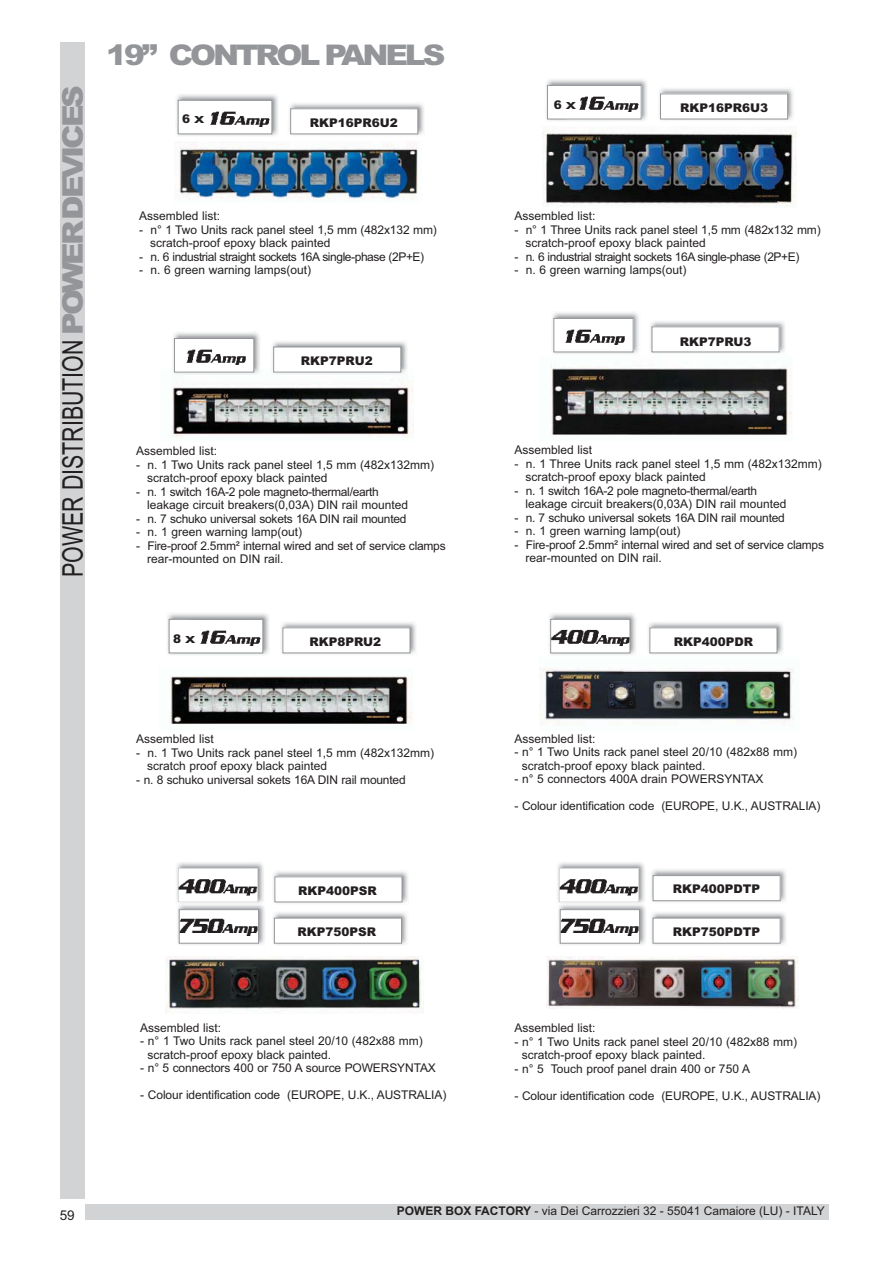
<style>
.page{position:relative;width:893px;height:1263px;background:#fff}
.page>*{position:absolute;margin:0;border:0;box-sizing:border-box;transform-origin:0 0}
.t1{font:28.5px "Arial";color:#231f20;scale:.75 1}
.t2{font:900 28.5px "Arial";letter-spacing:-.1em;color:#939598;scale:1.1 1}
.t3{font:13.5px "Arial";color:#231f20}
.t4{font:12px/13.5px "Arial";color:#231f20}
.t5{font:12px/13.5px "Arial";letter-spacing:-.02em;color:#231f20}
.t6{font:12px "Arial";letter-spacing:-.035em;color:#231f20}
.t7{font:900 12px "Arial";color:#231f20}
.s1{font-weight:900;color:#939598}
.s2{font-weight:700;font-size:13.5px}
.s3{font-weight:700}
</style>
<div class="page">
<div style="left:60px;top:42px;width:25px;height:1157px;background:#d1d3d4"></div>
<div style="left:85px;top:1204px;width:744px;height:16px;background:#d1d3d4"></div>
<img style="left:543px;top:130px;width:253px;height:77px">
<img style="left:172px;top:379px;width:242px;height:58px">
<img style="left:540px;top:668px;width:254px;height:57px">
<img style="left:547px;top:957px;width:252px;height:52px">
<img style="left:165px;top:956px;width:256px;height:57px">
<img style="left:170px;top:676px;width:242px;height:48px">
<img style="left:551px;top:366px;width:241px;height:70px">
<img style="left:549px;top:613px;width:87px;height:42px">
<img style="left:552px;top:621px;width:76px;height:30px">
<div style="left:550px;top:619px;width:80px;height:34px;border:1px solid #939598"></div>
<img style="left:176px;top:862px;width:88px;height:41px">
<svg style="left:178px;top:868px;width:80px;height:34px"></svg>
<img style="left:179px;top:142px;width:239px;height:58px">
<img style="left:176px;top:94px;width:102px;height:42px">
<div style="left:178px;top:100px;width:94px;height:34px;background:#fff"></div>
<img style="left:210px;top:111px;width:60px;height:16px">
<div style="left:178px;top:100px;width:94px;height:34px;border:1px solid #939598"></div>
<img style="left:659px;top:88px;width:134px;height:32px">
<div style="left:660px;top:94px;width:128px;height:25px;background:#fff"></div>
<div style="left:660px;top:94px;width:128px;height:25px;border:1px solid #939598"></div>
<img style="left:289px;top:103px;width:135px;height:32px">
<div style="left:291px;top:109px;width:127px;height:25px;background:#fff"></div>
<div style="left:290px;top:109px;width:128px;height:25px;border:1px solid #939598"></div>
<img style="left:651px;top:912px;width:135px;height:33px">
<div style="left:653px;top:918px;width:127px;height:25px;background:#fff"></div>
<div style="left:653px;top:918px;width:127px;height:25px;border:1px solid #939598"></div>
<img style="left:273px;top:912px;width:134px;height:33px">
<div style="left:274px;top:918px;width:127px;height:25px;background:#fff"></div>
<div style="left:274px;top:918px;width:128px;height:25px;border:1px solid #939598"></div>
<img style="left:648px;top:622px;width:135px;height:32px">
<div style="left:650px;top:628px;width:127px;height:25px;background:#fff"></div>
<div style="left:650px;top:628px;width:127px;height:25px;border:1px solid #939598"></div>
<img style="left:281px;top:622px;width:135px;height:32px">
<div style="left:283px;top:628px;width:127px;height:25px;background:#fff"></div>
<div style="left:283px;top:628px;width:127px;height:25px;border:1px solid #939598"></div>
<img style="left:650px;top:321px;width:135px;height:32px">
<div style="left:652px;top:327px;width:127px;height:25px;background:#fff"></div>
<div style="left:652px;top:327px;width:127px;height:25px;border:1px solid #939598"></div>
<img style="left:552px;top:312px;width:87px;height:42px">
<img style="left:556px;top:320px;width:75px;height:30px">
<div style="left:554px;top:318px;width:79px;height:34px;border:1px solid #939598"></div>
<img style="left:546px;top:79px;width:101px;height:42px">
<div style="left:547px;top:85px;width:94px;height:34px;background:#fff"></div>
<img style="left:579px;top:96px;width:60px;height:16px">
<div style="left:547px;top:85px;width:94px;height:34px;border:1px solid #939598"></div>
<img style="left:272px;top:341px;width:135px;height:33px">
<div style="left:274px;top:347px;width:127px;height:25px;background:#fff"></div>
<div style="left:273px;top:347px;width:128px;height:25px;border:1px solid #939598"></div>
<img style="left:173px;top:332px;width:87px;height:43px">
<img style="left:176px;top:340px;width:76px;height:30px">
<div style="left:174px;top:338px;width:80px;height:34px;border:1px solid #939598"></div>
<img style="left:167px;top:613px;width:102px;height:42px">
<div style="left:169px;top:619px;width:94px;height:34px;background:#fff"></div>
<img style="left:200px;top:630px;width:61px;height:16px">
<div style="left:169px;top:619px;width:94px;height:34px;border:1px solid #939598"></div>
<img style="left:177px;top:905px;width:88px;height:40px">
<img style="left:181px;top:911px;width:76px;height:30px">
<div style="left:179px;top:909px;width:80px;height:34px;border:1px solid #939598"></div>
<img style="left:557px;top:862px;width:88px;height:41px">
<svg style="left:559px;top:868px;width:80px;height:34px"></svg>
<img style="left:558px;top:905px;width:88px;height:40px">
<img style="left:562px;top:911px;width:76px;height:30px">
<div style="left:560px;top:909px;width:80px;height:34px;border:1px solid #939598"></div>
<img style="left:273px;top:871px;width:135px;height:32px">
<div style="left:275px;top:877px;width:127px;height:25px;background:#fff"></div>
<div style="left:275px;top:877px;width:127px;height:25px;border:1px solid #939598"></div>
<img style="left:651px;top:869px;width:135px;height:33px">
<div style="left:653px;top:876px;width:127px;height:25px;background:#fff"></div>
<div style="left:653px;top:875px;width:127px;height:26px;border:1px solid #939598"></div>
<h1 class="t1" style="left:62px;top:577px;width:657px;rotate:-90deg">POWER DISTRIBUTION <span class="s1">POWER DEVICES</span></h1>
<h1 class="t2" style="left:106px;top:45px;width:310px">19” CONTROL PANELS</h1>
<p class="t7" style="left:182px;top:115px;width:24px">6 <span class="s2">x</span></p>
<p class="t7" style="left:310px;top:118px;width:89px">RKP16PR6U2</p>
<p class="t4" style="left:139px;top:211px;width:82px">Assembled list:</p>
<p class="t4" style="left:150px;top:224px;width:288px;text-indent:-11px">- n° 1 Two Units rack panel steel 1,5 mm (482x132 mm) scratch-proof epoxy black painted</p>
<p class="t6" style="left:139px;top:252px;width:286px">- n. 6 industrial straight sockets 16A single-phase (2P+E)</p>
<p class="t4" style="left:139px;top:265px;width:174px">- n. 6 green warning lamps(out)</p>
<p class="t7" style="left:301px;top:356px;width:73px">RKP7PRU2</p>
<p class="t4" style="left:136px;top:445px;width:82px">Assembled list:</p>
<p class="t4" style="left:147px;top:459px;width:289px;text-indent:-11px">- n. 1 Two Units rack panel steel 1,5 mm (482x132mm) scratch-proof epoxy black painted</p>
<p class="t4" style="left:147px;top:486px;width:262px;text-indent:-11px">- n. 1 switch 16A-2 pole magneto-thermal/earth leakage circuit breakers(0,03A) DIN rail mounted</p>
<p class="t5" style="left:136px;top:513px;width:272px">- n. 7 schuko universal sokets 16A DIN rail mounted</p>
<p class="t4" style="left:136px;top:526px;width:168px">- n. 1 green warning lamp(out)</p>
<p class="t5" style="left:147px;top:540px;width:300px;text-indent:-11px">- Fire-proof 2.5mm² internal wired and set of service clamps rear-mounted on DIN rail.</p>
<p class="t7" style="left:554px;top:101px;width:24px">6 <span class="s2">x</span></p>
<p class="t7" style="left:680px;top:103px;width:89px">RKP16PR6U3</p>
<p class="t4" style="left:514px;top:211px;width:82px">Assembled list:</p>
<p class="t4" style="left:525px;top:224px;width:297px;text-indent:-11px">- n° 1 Three Units rack panel steel 1,5 mm (482x132 mm) scratch-proof epoxy black painted</p>
<p class="t6" style="left:514px;top:252px;width:286px">- n. 6 industrial straight sockets 16A single-phase (2P+E)</p>
<p class="t4" style="left:514px;top:265px;width:174px">- n. 6 green warning lamps(out)</p>
<p class="t7" style="left:680px;top:337px;width:73px">RKP7PRU3</p>
<p class="t4" style="left:514px;top:444px;width:79px">Assembled list</p>
<p class="t4" style="left:525px;top:458px;width:298px;text-indent:-11px">- n. 1 Three Units rack panel steel 1,5 mm (482x132mm) scratch-proof epoxy black painted</p>
<p class="t4" style="left:525px;top:485px;width:262px;text-indent:-11px">- n. 1 switch 16A-2 pole magneto-thermal/earth leakage circuit breakers(0,03A) DIN rail mounted</p>
<p class="t5" style="left:514px;top:512px;width:272px">- n. 7 schuko universal sokets 16A DIN rail mounted</p>
<p class="t4" style="left:514px;top:525px;width:168px">- n. 1 green warning lamp(out)</p>
<p class="t5" style="left:525px;top:539px;width:300px;text-indent:-11px">- Fire-proof 2.5mm² internal wired and set of service clamps rear-mounted on DIN rail.</p>
<p class="t7" style="left:173px;top:634px;width:24px">8 <span class="s2">x</span></p>
<p class="t7" style="left:309px;top:637px;width:73px">RKP8PRU2</p>
<p class="t7" style="left:674px;top:637px;width:81px">RKP400PDR</p>
<p class="t4" style="left:136px;top:733px;width:79px">Assembled list</p>
<p class="t4" style="left:147px;top:747px;width:289px;text-indent:-11px">- n. 1 Two Units rack panel steel 1,5 mm (482x132mm) scratch proof epoxy black painted</p>
<p class="t4" style="left:136px;top:774px;width:271px">- n. 8 schuko universal sokets 16A DIN rail mounted</p>
<p class="t4" style="left:514px;top:733px;width:82px">Assembled list:</p>
<p class="t4" style="left:522px;top:747px;width:277px;text-indent:-7px">- n° 1 Two Units rack panel steel 20/10 (482x88 mm) scratch-proof epoxy black painted.</p>
<p class="t4" style="left:514px;top:774px;width:251px">- n° 5 connectors 400A drain POWERSYNTAX</p>
<p class="t4" style="left:514px;top:801px;width:308px">- Colour identification code (EUROPE, U.K., AUSTRALIA)</p>
<p class="t7" style="left:298px;top:886px;width:80px">RKP400PSR</p>
<p class="t7" style="left:673px;top:885px;width:89px">RKP400PDTP</p>
<p class="t7" style="left:298px;top:927px;width:80px">RKP750PSR</p>
<p class="t7" style="left:673px;top:927px;width:89px">RKP750PDTP</p>
<p class="t4" style="left:140px;top:1022px;width:82px">Assembled list:</p>
<p class="t4" style="left:148px;top:1036px;width:277px;text-indent:-7px">- n° 1 Two Units rack panel steel 20/10 (482x88 mm) scratch-proof epoxy black painted.</p>
<p class="t4" style="left:140px;top:1063px;width:297px">- n° 5 connectors 400 or 750 A source POWERSYNTAX</p>
<p class="t4" style="left:140px;top:1090px;width:308px">- Colour identification code (EUROPE, U.K., AUSTRALIA)</p>
<p class="t4" style="left:514px;top:1022px;width:82px">Assembled list:</p>
<p class="t4" style="left:522px;top:1036px;width:277px;text-indent:-7px">- n° 1 Two Units rack panel steel 20/10 (482x88 mm) scratch-proof epoxy black painted.</p>
<p class="t4" style="left:514px;top:1063px;width:237px">- n° 5 Touch proof panel drain 400 or 750 A</p>
<p class="t4" style="left:514px;top:1090px;width:308px">- Colour identification code (EUROPE, U.K., AUSTRALIA)</p>
<p class="t3" style="left:60px;top:1210px;width:17px">59</p>
<p class="t4" style="left:397px;top:1205px;width:430px"><span class="s3">POWER BOX FACTORY</span> - via Dei Carrozzieri 32 - 55041 Camaiore (LU) - ITALY</p>
</div>
